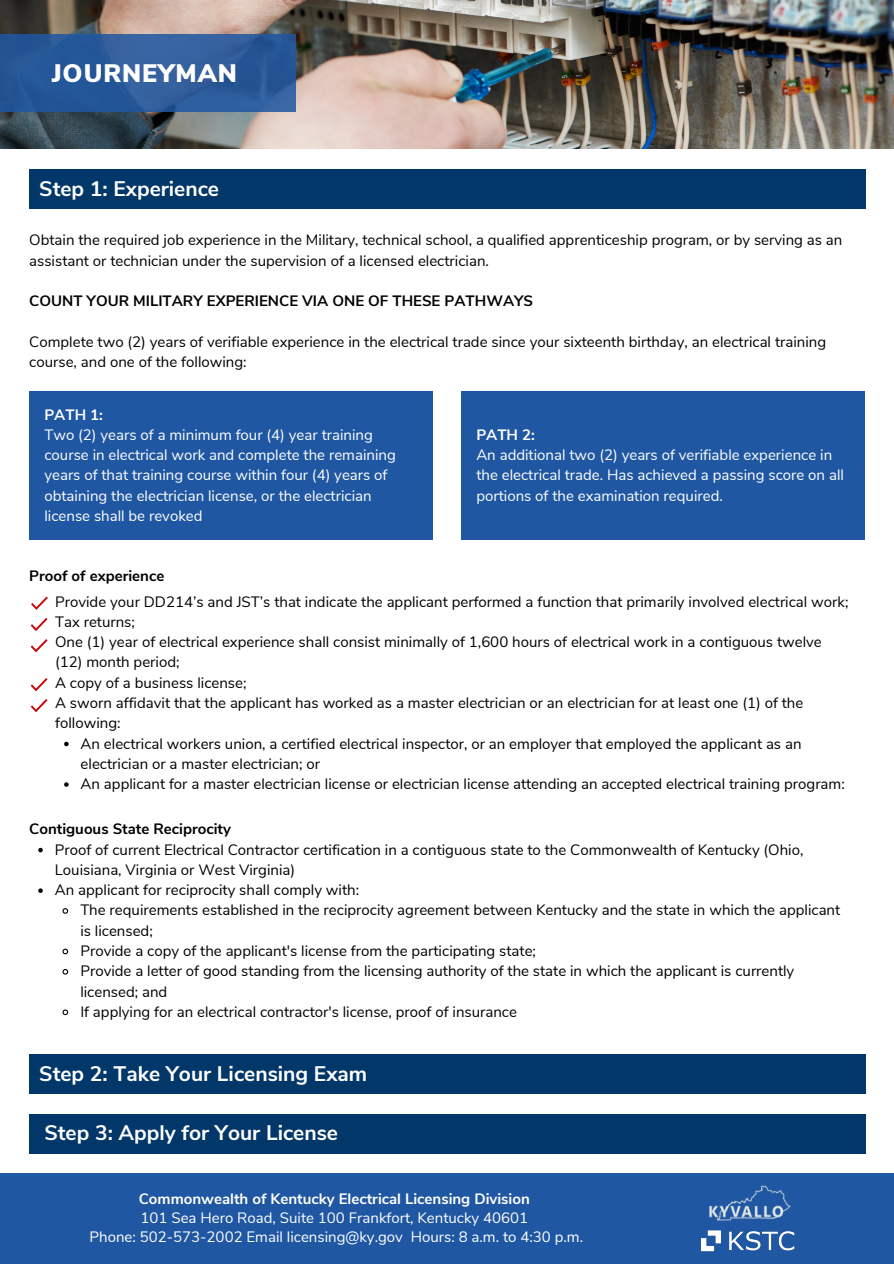
<style>
.page{position:relative;width:894px;height:1264px;background:#fff}
.page>*{position:absolute;margin:0;border:0;box-sizing:border-box;transform-origin:0 0}
.t1{font:900 25.2px "Nunito Sans";letter-spacing:.035em;color:#fff}
.t2{font:700 21px "Nunito Sans";color:#fff}
.t3{font:15px/20.2px "Nunito Sans";color:#000}
.t4{font:15px/20.2px "Nunito Sans";color:#fff}
.t5{font:700 15px "Nunito Sans";color:#000}
.t6{font:700 15px "Nunito Sans";color:#fff}
</style>
<div class="page">
<img style="left:0;top:0;width:893px;height:148px">
<div style="left:0;top:1173px;width:893px;height:90px;background:#1f57a2"></div>
<img style="left:709px;top:1185px;width:82px;height:36px">
<img style="left:701px;top:1230px;width:94px;height:22px">
<div style="left:0;top:34px;width:295px;height:78px;background:linear-gradient(to right,#265798,#315e9c)"></div>
<div style="left:29px;top:391px;width:403px;height:149px;background:#1f57a2"></div>
<div style="left:29px;top:169px;width:836px;height:40px;background:#023769"></div>
<div style="left:461px;top:391px;width:403px;height:149px;background:#1f57a2"></div>
<svg style="left:38px;top:847px;width:5px;height:5px"></svg>
<svg style="left:38px;top:888px;width:5px;height:4px"></svg>
<svg style="left:62px;top:908px;width:7px;height:6px"></svg>
<svg style="left:62px;top:948px;width:7px;height:7px"></svg>
<svg style="left:62px;top:969px;width:7px;height:6px"></svg>
<svg style="left:62px;top:1009px;width:7px;height:7px"></svg>
<div style="left:29px;top:1053px;width:836px;height:40px;background:#023769"></div>
<div style="left:29px;top:1113px;width:836px;height:40px;background:#023769"></div>
<svg style="left:31px;top:596px;width:17px;height:14px"></svg>
<svg style="left:31px;top:617px;width:17px;height:14px"></svg>
<svg style="left:31px;top:639px;width:17px;height:13px"></svg>
<svg style="left:31px;top:678px;width:17px;height:13px"></svg>
<svg style="left:31px;top:699px;width:17px;height:13px"></svg>
<svg style="left:64px;top:741px;width:5px;height:5px"></svg>
<svg style="left:64px;top:782px;width:5px;height:4px"></svg>
<h1 class="t1" style="left:52px;top:57px;width:187px">JOURNEYMAN</h1>
<h2 class="t2" style="left:39px;top:175px;width:181px">Step 1: Experience</h2>
<p class="t3" style="left:29px;top:230px;width:814px">Obtain the required job experience in the Military, technical school, a qualified apprenticeship program, or by serving as an assistant or technician under the supervision of a licensed electrician.</p>
<p class="t5" style="left:29px;top:291px;width:505px">COUNT YOUR MILITARY EXPERIENCE VIA ONE OF THESE PATHWAYS</p>
<p class="t3" style="left:29px;top:332px;width:798px">Complete two (2) years of verifiable experience in the electrical trade since your sixteenth birthday, an electrical training course, and one of the following:</p>
<p class="t6" style="left:44px;top:404px;width:60px">PATH 1:</p>
<p class="t4" style="left:44px;top:425px;width:353px">Two (2) years of a minimum four (4) year training course in electrical work and complete the remaining years of that training course within four (4) years of obtaining the electrician license, or the electrician license shall be revoked</p>
<p class="t6" style="left:476px;top:425px;width:60px">PATH 2:</p>
<p class="t4" style="left:476px;top:445px;width:369px">An additional two (2) years of verifiable experience in the electrical trade. Has achieved a passing score on all portions of the examination required.</p>
<p class="t5" style="left:29px;top:565px;width:136px">Proof of experience</p>
<p class="t3" style="left:55px;top:591px;width:794px">Provide your DD214’s and JST’s that indicate the applicant performed a function that primarily involved electrical work; Tax returns;<br>One (1) year of electrical experience shall consist minimally of 1,600 hours of electrical work in a contiguous twelve (12) month period;<br>A copy of a business license;<br>A sworn affidavit that the applicant has worked as a master electrician or an electrician for at least one (1) of the following:</p>
<p class="t3" style="left:81px;top:733px;width:765px">An electrical workers union, a certified electrical inspector, or an employer that employed the applicant as an electrician or a master electrician; or<br>An applicant for a master electrician license or electrician license attending an accepted electrical training program:</p>
<p class="t5" style="left:29px;top:819px;width:203px">Contiguous State Reciprocity</p>
<p class="t3" style="left:55px;top:839px;width:750px">Proof of current Electrical Contractor certification in a contiguous state to the Commonwealth of Kentucky (Ohio,<br>Louisiana, Virginia or West Virginia)<br>An applicant for reciprocity shall comply with:</p>
<p class="t3" style="left:80px;top:900px;width:761px">The requirements established in the reciprocity agreement between Kentucky and the state in which the applicant is licensed;<br>Provide a copy of the applicant's license from the participating state;<br>Provide a letter of good standing from the licensing authority of the state in which the applicant is currently licensed; and<br>If applying for an electrical contractor's license, proof of insurance</p>
<h2 class="t2" style="left:39px;top:1059px;width:329px">Step 2: Take Your Licensing Exam</h2>
<h2 class="t2" style="left:44px;top:1119px;width:295px">Step 3: Apply for Your License</h2>
<p class="t6" style="left:139px;top:1188px;width:392px">Commonwealth of Kentucky Electrical Licensing Division</p>
<p class="t4" style="left:89px;top:1208px;width:495px;line-height:19.2px;text-align:center">101 Sea Hero Road, Suite 100 Frankfort, Kentucky 40601<br>Phone: 502-573-2002 Email licensing@ky.gov Hours: 8 a.m. to 4:30 p.m.</p>
</div>
